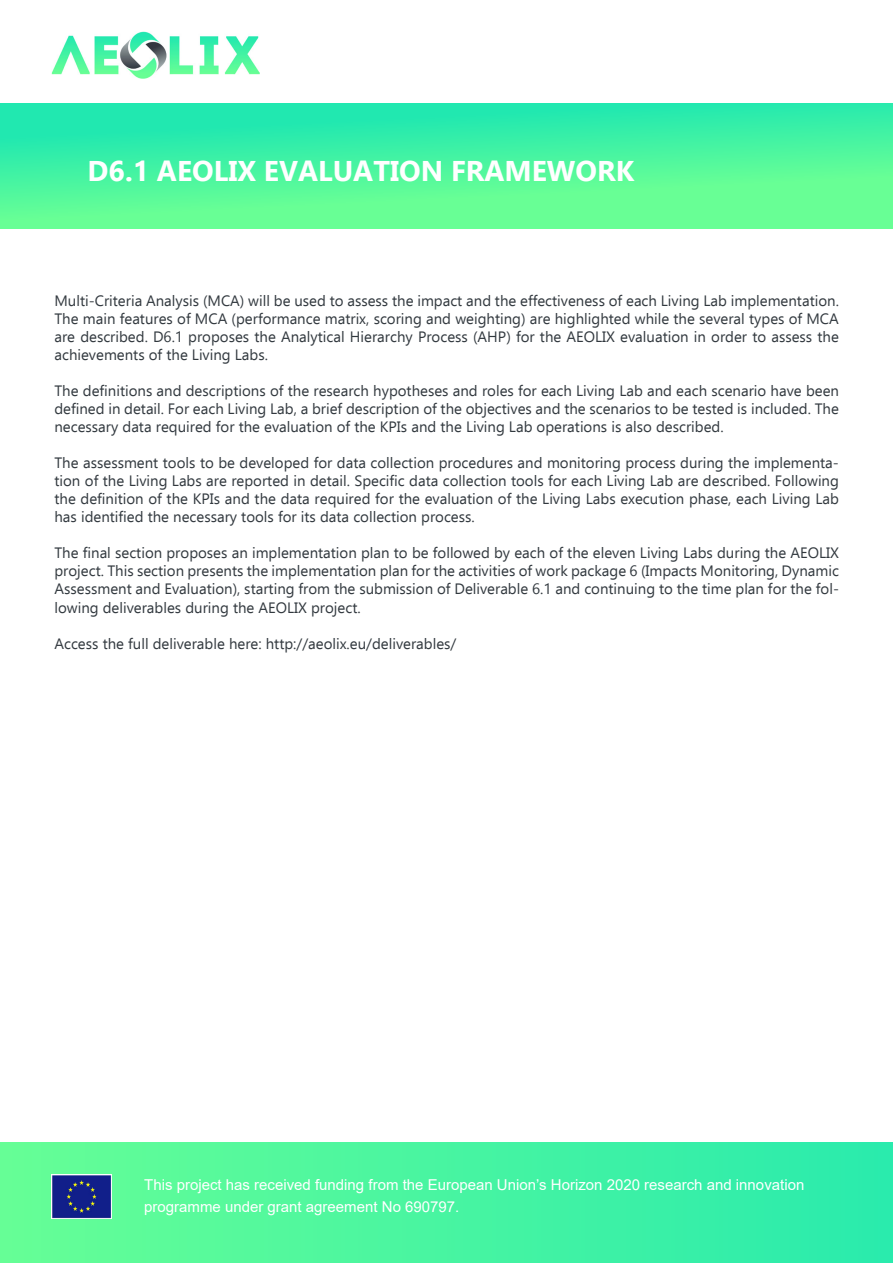
<style>
.page{position:relative;width:893px;height:1263px;background:#fff}
.page>*{position:absolute;margin:0;border:0;box-sizing:border-box;transform-origin:0 0}
.t1{font:700 28.5px "Ebrima";color:#fff}
.t2{font:15px/18px "Ebrima";color:#32393f;text-align:justify}
.t3{font:15px/21.6px "Arial";color:#fff}
</style>
<div class="page">
<img style="left:52px;top:31px;width:208px;height:47px">
<svg style="left:0;top:103px;width:893px;height:126px;background:#49f5a0"></svg>
<div style="left:0;top:1143px;width:893px;height:120px;background:linear-gradient(to right,#66fe96,#29ebad)"></div>
<img style="left:51px;top:1175px;width:60px;height:43px">
<h1 class="t1" style="left:88px;top:150px;width:284px">D6.1 AEOLIX EVALUATIO</h1>
<h1 class="t1" style="left:421px;top:150px;width:66px">N FRAME</h1>
<h1 class="t1" style="left:547px;top:150px;width:89px">WORK</h1>
<p class="t2" style="left:54px;top:292px;width:786px">Multi-Criteria Analysis (MCA) will be used to assess the impact and the effectiveness of each Living Lab implementation.<br>The main features of MCA (performance matrix, scoring and weighting) are highlighted while the several types of MCA are described. D6.1 proposes the Analytical Hierarchy Process (AHP) for the AEOLIX evaluation in order to assess the achievements of the Living Labs.</p>
<p class="t2" style="left:54px;top:382px;width:786px">The definitions and descriptions of the research hypotheses and roles for each Living Lab and each scenario have been defined in detail. For each Living Lab, a brief description of the objectives and the scenarios to be tested is included. The necessary data required for the evaluation of the KPIs and the Living Lab operations is also described.</p>
<p class="t2" style="left:54px;top:454px;width:786px">The assessment tools to be developed for data collection procedures and monitoring process during the implementa&shy;tion of the Living Labs are reported in detail. Specific data collection tools for each Living Lab are described. Following the definition of the KPIs and the data required for the evaluation of the Living Labs execution phase, each Living Lab has identified the necessary tools for its data collection process.</p>
<p class="t2" style="left:54px;top:544px;width:786px">The final section proposes an implementation plan to be followed by each of the eleven Living Labs during the AEOLIX project. This section presents the implementation plan for the activities of work package 6 (Impacts Monitoring, Dynamic Assessment and Evaluation), starting from the submission of Deliverable 6.1 and continuing to the time plan for the fol&shy;lowing deliverables during the AEOLIX project.</p>
<p class="t2" style="left:54px;top:634px;width:403px">Access the full deliverable here: http://aeolix.eu/deliverables/</p>
<p class="t3" style="left:144px;top:1174px;width:662px">This project has received funding from the European Union’s Horizon 2020 research and innovation programme under grant agreement No 690797.</p>
</div>
